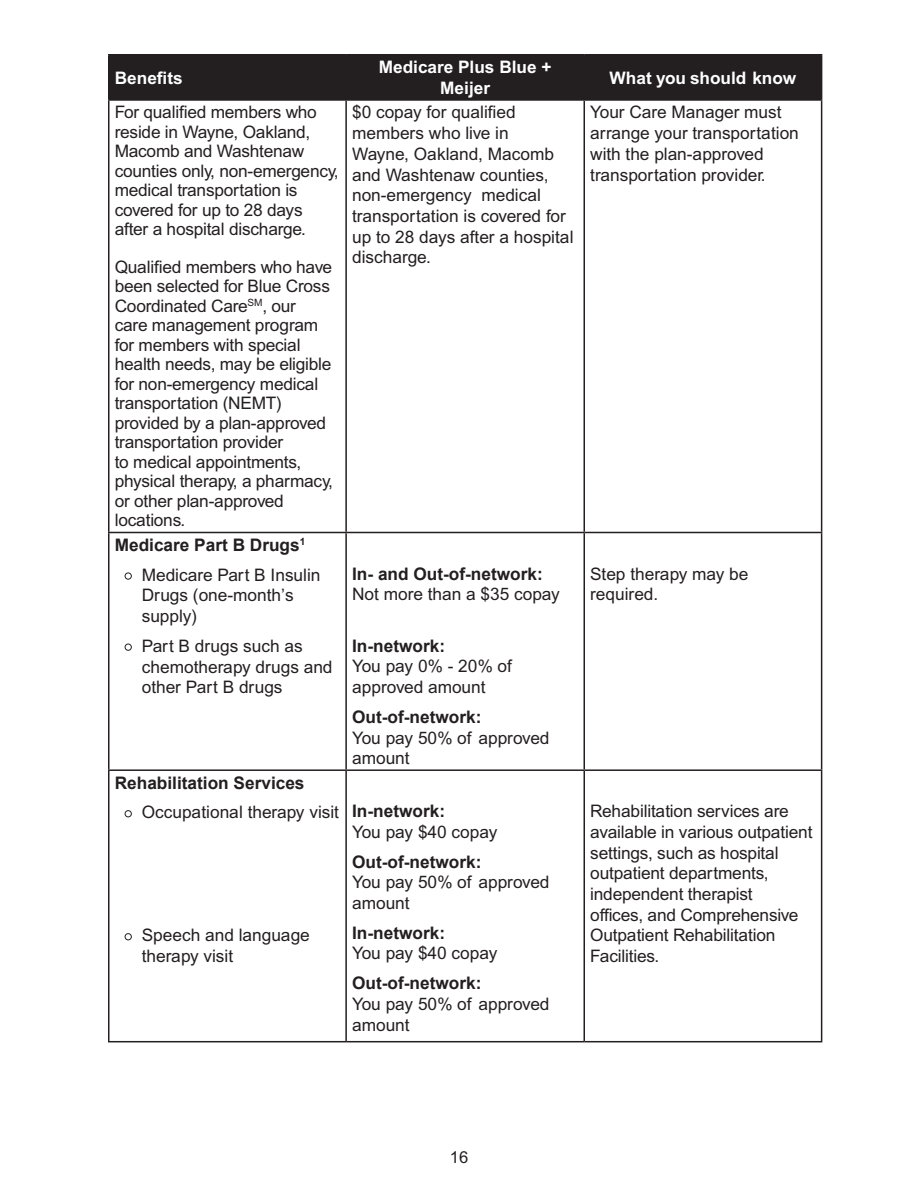
<style>
.page{position:relative;width:918px;height:1188px;background:#fff}
.page>*{position:absolute;margin:0;border:0;box-sizing:border-box;transform-origin:0 0}
.Table_Text_Left{font:17.25px/20.7px "Arial MT Std";letter-spacing:-.01em;color:#231f20}
.Table_Sub_Head{font:700 17.25px "Arial";color:#231f20}
.Table_Head{font:700 17.25px/20.7px "Arial MT Std";color:#fff;text-align:center}
.t1{font:16.5px "Arial MT Std";color:#231f20}
.s1{font-family:"Times New Roman";font-size:25.5px}
</style>
<div class="page">
<div style="left:110px;top:56px;width:711px;height:43px;background:#231f20"></div>
<hr style="left:108px;top:55px;width:2px;height:44px;background:#231f20">
<hr style="left:108px;top:54px;width:238px;height:2px;background:#231f20">
<hr style="left:108px;top:99px;width:238px;height:2px;background:#231f20">
<hr style="left:345px;top:55px;width:2px;height:44px;background:#231f20">
<hr style="left:346px;top:54px;width:238px;height:2px;background:#231f20">
<hr style="left:584px;top:54px;width:238px;height:2px;background:#231f20">
<hr style="left:584px;top:55px;width:1px;height:44px;background:#231f20">
<hr style="left:346px;top:99px;width:238px;height:2px;background:#231f20">
<hr style="left:584px;top:99px;width:238px;height:2px;background:#231f20">
<hr style="left:821px;top:55px;width:1px;height:44px;background:#231f20">
<hr style="left:108px;top:771px;width:2px;height:270px;background:#231f20">
<hr style="left:345px;top:771px;width:2px;height:270px;background:#231f20">
<hr style="left:584px;top:771px;width:1px;height:270px;background:#231f20">
<hr style="left:821px;top:771px;width:1px;height:270px;background:#231f20">
<hr style="left:108px;top:101px;width:2px;height:431px;background:#231f20">
<hr style="left:345px;top:101px;width:2px;height:431px;background:#231f20">
<hr style="left:584px;top:101px;width:1px;height:431px;background:#231f20">
<hr style="left:821px;top:101px;width:1px;height:431px;background:#231f20">
<hr style="left:108px;top:532px;width:238px;height:1px;background:#231f20">
<hr style="left:108px;top:1041px;width:238px;height:1px;background:#231f20">
<hr style="left:346px;top:532px;width:238px;height:1px;background:#231f20">
<hr style="left:346px;top:1041px;width:238px;height:1px;background:#231f20">
<hr style="left:584px;top:532px;width:238px;height:1px;background:#231f20">
<hr style="left:584px;top:1041px;width:238px;height:1px;background:#231f20">
<hr style="left:108px;top:533px;width:2px;height:236px;background:#231f20">
<hr style="left:345px;top:533px;width:2px;height:236px;background:#231f20">
<hr style="left:584px;top:533px;width:1px;height:236px;background:#231f20">
<hr style="left:821px;top:533px;width:1px;height:236px;background:#231f20">
<hr style="left:108px;top:769px;width:238px;height:2px;background:#231f20">
<hr style="left:346px;top:769px;width:238px;height:2px;background:#231f20">
<hr style="left:584px;top:769px;width:238px;height:2px;background:#231f20">
<p class="Table_Head" style="left:115px;top:68px;width:70px">Benefits</p>
<p class="Table_Head" style="left:379px;top:57px;width:174px">Medicare Plus Blue +<br>Meijer</p>
<p class="Table_Head" style="left:610px;top:68px;width:188px">What you should know</p>
<p class="Table_Text_Left" style="left:115px;top:104px;width:226px;line-height:19.5px">For qualified members who reside in Wayne, Oakland,<br>Macomb and Washtenaw counties only, non-emergency, medical transportation is covered for up to 28 days after a hospital discharge.</p>
<p class="Table_Text_Left" style="left:115px;top:258px;width:220px;line-height:19.5px">Qualified members who have been selected for Blue Cross<br>Coordinated Care<sup>SM</sup>, our care management program for members with special health needs, may be eligible for non-emergency medical transportation (NEMT) provided by a plan-approved transportation provider<br>to medical appointments, physical therapy, a pharmacy, or other plan-approved locations.</p>
<p class="Table_Text_Left" style="left:352px;top:103px;width:223px">$0 copay for qualified members who live in<br>Wayne, Oakland, Macomb and Washtenaw counties, non-emergency medical transportation is covered for up to 28 days after a hospital discharge.</p>
<p class="Table_Text_Left" style="left:590px;top:103px;width:210px">Your Care Manager must arrange your transportation with the plan-approved transportation provider.</p>
<p class="Table_Sub_Head" style="left:115px;top:534px;width:192px">Medicare Part B Drugs<sup>1</sup></p>
<p class="Table_Text_Left" style="left:142px;top:565px;width:180px;text-indent:-18px"><span class="s1">•</span> Medicare Part B Insulin<br>Drugs (one-month’s supply)</p>
<p class="Table_Text_Left" style="left:142px;top:636px;width:192px;text-indent:-18px"><span class="s1">•</span> Part B drugs such as chemotherapy drugs and other Part B drugs</p>
<p class="Table_Sub_Head" style="left:115px;top:771px;width:191px">Rehabilitation Services</p>
<p class="Table_Text_Left" style="left:124px;top:803px;width:217px"><span class="s1">•</span> Occupational therapy visit</p>
<p class="Table_Text_Left" style="left:142px;top:926px;width:169px;text-indent:-18px"><span class="s1">•</span> Speech and language therapy visit</p>
<p class="Table_Sub_Head" style="left:352px;top:562px;width:192px">In- and Out-of-network:</p>
<p class="Table_Text_Left" style="left:352px;top:585px;width:209px">Not more than a $35 copay</p>
<p class="Table_Sub_Head" style="left:352px;top:634px;width:94px">In-network:</p>
<p class="Table_Text_Left" style="left:352px;top:657px;width:161px">You pay 0% - 20% of approved amount</p>
<p class="Table_Sub_Head" style="left:352px;top:705px;width:131px">Out-of-network:</p>
<p class="Table_Text_Left" style="left:352px;top:728px;width:199px">You pay 50% of approved amount</p>
<p class="Table_Sub_Head" style="left:352px;top:800px;width:94px">In-network:</p>
<p class="Table_Text_Left" style="left:352px;top:822px;width:147px">You pay $40 copay</p>
<p class="Table_Sub_Head" style="left:352px;top:850px;width:131px">Out-of-network:</p>
<p class="Table_Text_Left" style="left:352px;top:873px;width:199px">You pay 50% of approved amount</p>
<p class="Table_Sub_Head" style="left:352px;top:921px;width:94px">In-network:</p>
<p class="Table_Text_Left" style="left:352px;top:944px;width:147px">You pay $40 copay</p>
<p class="Table_Sub_Head" style="left:352px;top:972px;width:131px">Out-of-network:</p>
<p class="Table_Text_Left" style="left:352px;top:994px;width:199px">You pay 50% of approved amount</p>
<p class="Table_Text_Left" style="left:590px;top:564px;width:160px">Step therapy may be required.</p>
<p class="Table_Text_Left" style="left:590px;top:802px;width:224px">Rehabilitation services are available in various outpatient settings, such as hospital outpatient departments, independent therapist<br>offices, and Comprehensive<br>Outpatient Rehabilitation<br>Facilities.</p>
<p class="t1" style="left:450px;top:1147px;width:20px">16</p>
</div>
